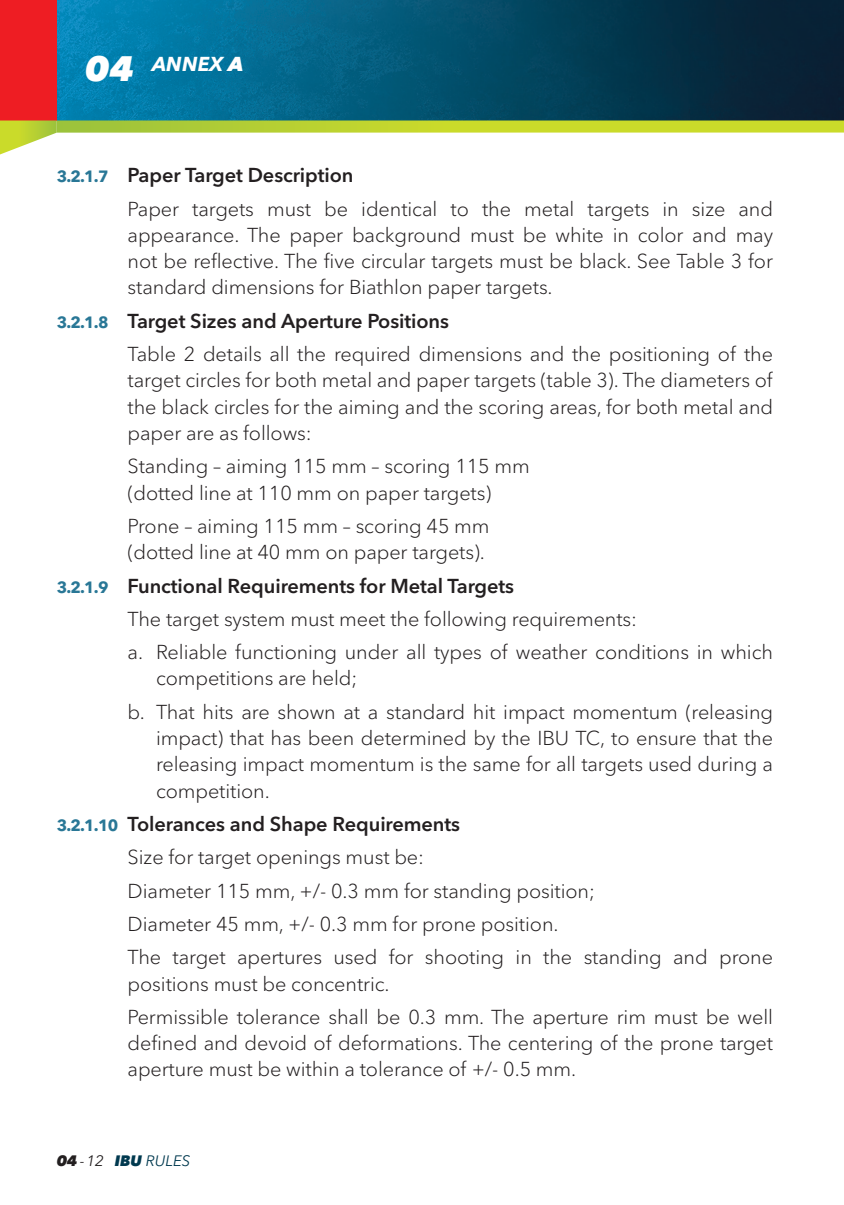
<style>
.page{position:relative;width:844px;height:1205px;background:#fff}
.page>*{position:absolute;margin:0;border:0;box-sizing:border-box;transform-origin:0 0}
.t1{font:300 20px/33.2px "Avenir Next W1 G";letter-spacing:-.005em;color:#231f20}
.t2{font:italic 700 20px "Avenir Next W1 G";color:#fff}
.t3{font:italic 15px "Avenir Next W1 G";color:#01394f}
.s1{font-weight:800;font-size:35px}
.s2{font-weight:800}
.s3{font-weight:700;font-size:16.25px;color:#297796}
.s4{font-weight:600}
.s5{font-weight:800;color:#231f20}
.s6{color:#231f20}
</style>
<div class="page">
<img style="left:57px;top:0;width:787px;height:120px">
<div style="left:0;top:0;width:57px;height:120px;background:#ee1d23"></div>
<svg style="left:0;top:120px;width:57px;height:35px"></svg>
<svg style="left:57px;top:120px;width:786px;height:13px;background:#b9d037"></svg>
<svg style="left:843px;top:120px;width:1px;height:13px"></svg>
<p class="t2" style="left:85px;top:52px;width:160px"><span class="s1">04</span> ANNEX <span class="s2">A</span></p>
<p class="t1" style="left:128px;top:159px;width:646px;text-indent:-71px"><span class="s3">3.2.1.7</span> <span class="s4">Paper Target Description<br></span>Paper targets must be identical to the metal targets in size and</p>
<p class="t1" style="left:128px;top:222px;width:646px;line-height:26.2px;text-align:justify">appearance. The paper background must be white in color and may not be reflective. The five circular targets must be black. See Table 3 for standard dimensions for Biathlon paper targets.</p>
<p class="t1" style="left:128px;top:304px;width:646px;text-indent:-71px"><span class="s3">3.2.1.8</span> <span class="s4">Target Sizes and Aperture Positions<br></span>Table 2 details all the required dimensions and the positioning of the</p>
<p class="t1" style="left:128px;top:367px;width:646px;line-height:26.2px;text-align:justify">target circles for both metal and paper targets (table 3). The diameters of the black circles for the aiming and the scoring areas, for both metal and paper are as follows:</p>
<p class="t1" style="left:128px;top:453px;width:403px;line-height:26.2px">Standing – aiming 115 mm – scoring 115 mm (dotted line at 110 mm on paper targets)</p>
<p class="t1" style="left:128px;top:513px;width:363px;line-height:26.2px">Prone – aiming 115 mm – scoring 45 mm (dotted line at 40 mm on paper targets).</p>
<p class="t1" style="left:128px;top:569px;width:646px;text-indent:-71px"><span class="s3">3.2.1.9</span> <span class="s4">Functional Requirements for Metal Targets<br></span>The target system must meet the following requirements:<br>a. Reliable functioning under all types of weather conditions in which</p>
<p class="t1" style="left:128px;top:662px;width:646px;text-indent:28px">competitions are held;<br>b. That hits are shown at a standard hit impact momentum (releasing</p>
<p class="t1" style="left:156px;top:725px;width:618px;line-height:26.2px;text-align:justify">impact) that has been determined by the IBU TC, to ensure that the releasing impact momentum is the same for all targets used during a competition.</p>
<p class="t1" style="left:128px;top:807px;width:646px;text-indent:-71px"><span class="s3">3.2.1.10</span> <span class="s4">Tolerances and Shape Requirements<br></span>Size for target openings must be:<br>Diameter 115 mm, +/- 0.3 mm for standing position;<br>Diameter 45 mm, +/- 0.3 mm for prone position.<br>The target apertures used for shooting in the standing and prone</p>
<p class="t1" style="left:128px;top:967px;width:646px">positions must be concentric.<br>Permissible tolerance shall be 0.3 mm. The aperture rim must be well</p>
<p class="t1" style="left:128px;top:1030px;width:646px;line-height:26.2px">defined and devoid of deformations. The centering of the prone target aperture must be within a tolerance of +/- 0.5 mm.</p>
<p class="t3" style="left:57px;top:1152px;width:135px"><span class="s5">04</span> <span class="s6">- 12</span> <span class="s2">IBU</span> RULES</p>
</div>
